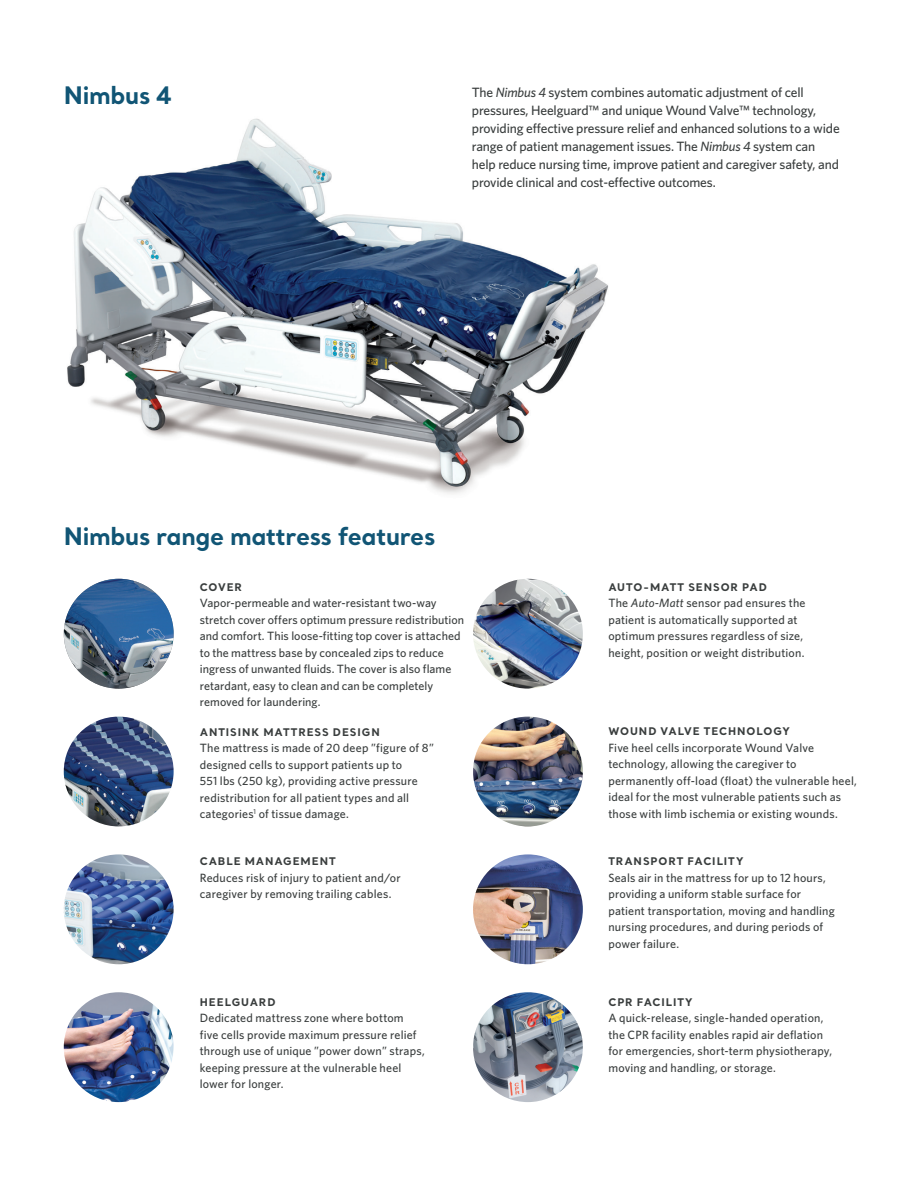
<style>
.page{position:relative;width:918px;height:1188px;background:#fff}
.page>*{position:absolute;margin:0;border:0;box-sizing:border-box;transform-origin:0 0}
.t1{font:700 24px "Santral";letter-spacing:-.01em;color:#115575}
.t2{font:500 13.5px/18px "Whitney";letter-spacing:-.01em;color:#393d3d}
.t3{font:500 12px/16.5px "Whitney";letter-spacing:.01em;color:#393d3d}
.t4{font:700 10.5px "Santral";letter-spacing:.09em;color:#393d3d}
.s1{font-style:italic}
</style>
<div class="page">
<img style="left:67px;top:118px;width:541px;height:376px">
<img style="left:64px;top:579px;width:110px;height:110px;border-radius:55px">
<img style="left:64px;top:717px;width:110px;height:109px;border-radius:55px">
<img style="left:64px;top:854px;width:110px;height:110px;border-radius:55px">
<img style="left:64px;top:992px;width:110px;height:110px;border-radius:55px">
<img style="left:473px;top:579px;width:110px;height:110px;border-radius:55px">
<img style="left:473px;top:717px;width:110px;height:109px;border-radius:55px">
<img style="left:473px;top:854px;width:110px;height:110px;border-radius:55px">
<img style="left:473px;top:992px;width:110px;height:110px;border-radius:55px">
<h1 class="t1" style="left:64px;top:79px;width:109px">Nimbus 4</h1>
<p class="t2" style="left:472px;top:83px;width:369px">The <span class="s1">Nimbus 4</span> system combines automatic adjustment of cell pressures, Heelguard™ and unique Wound Valve™ technology, providing effective pressure relief and enhanced solutions to a wide range of patient management issues. The <span class="s1">Nimbus 4</span> system can help reduce nursing time, improve patient and caregiver safety, and provide clinical and cost-effective outcomes.</p>
<h1 class="t1" style="left:64px;top:520px;width:373px">Nimbus range mattress features</h1>
<p class="t4" style="left:200px;top:580px;width:44px">COVER</p>
<p class="t3" style="left:200px;top:595px;width:266px">Vapor-permeable and water-resistant two-way stretch cover offers optimum pressure redistribution and comfort. This loose-fitting top cover is attached to the mattress base by concealed zips to reduce ingress of unwanted fluids. The cover is also flame retardant, easy to clean and can be completely removed for laundering.</p>
<p class="t4" style="left:200px;top:725px;width:181px">ANTISINK MATTRESS DESIGN</p>
<p class="t3" style="left:200px;top:740px;width:236px">The mattress is made of 20 deep ”figure of 8” designed cells to support patients up to<br>551 lbs (250 kg), providing active pressure redistribution for all patient types and all categories<sup>1</sup> of tissue damage.</p>
<p class="t4" style="left:200px;top:854px;width:137px">CABLE MANAGEMENT</p>
<p class="t3" style="left:200px;top:869px;width:202px">Reduces risk of injury to patient and/or caregiver by removing trailing cables.</p>
<p class="t4" style="left:200px;top:995px;width:77px">HEELGUARD</p>
<p class="t3" style="left:200px;top:1010px;width:226px">Dedicated mattress zone where bottom five cells provide maximum pressure relief through use of unique ”power down” straps, keeping pressure at the vulnerable heel lower for longer.</p>
<p class="t4" style="left:608px;top:580px;width:160px">AUTO-MATT SENSOR PAD</p>
<p class="t3" style="left:608px;top:595px;width:199px">The <span class="s1">Auto-Matt</span> sensor pad ensures the patient is automatically supported at optimum pressures regardless of size, height, position or weight distribution.</p>
<p class="t4" style="left:608px;top:724px;width:183px">WOUND VALVE TECHNOLOGY</p>
<p class="t3" style="left:608px;top:739px;width:250px">Five heel cells incorporate Wound Valve technology, allowing the caregiver to permanently off-load (float) the vulnerable heel, ideal for the most vulnerable patients such as those with limb ischemia or existing wounds.</p>
<p class="t4" style="left:608px;top:854px;width:137px">TRANSPORT FACILITY</p>
<p class="t3" style="left:608px;top:869px;width:228px">Seals air in the mattress for up to 12 hours, providing a uniform stable surface for patient transportation, moving and handling nursing procedures, and during periods of power failure.</p>
<p class="t4" style="left:608px;top:995px;width:86px">CPR FACILITY</p>
<p class="t3" style="left:608px;top:1010px;width:225px">A quick-release, single-handed operation, the CPR facility enables rapid air deflation for emergencies, short-term physiotherapy, moving and handling, or storage.</p>
</div>
